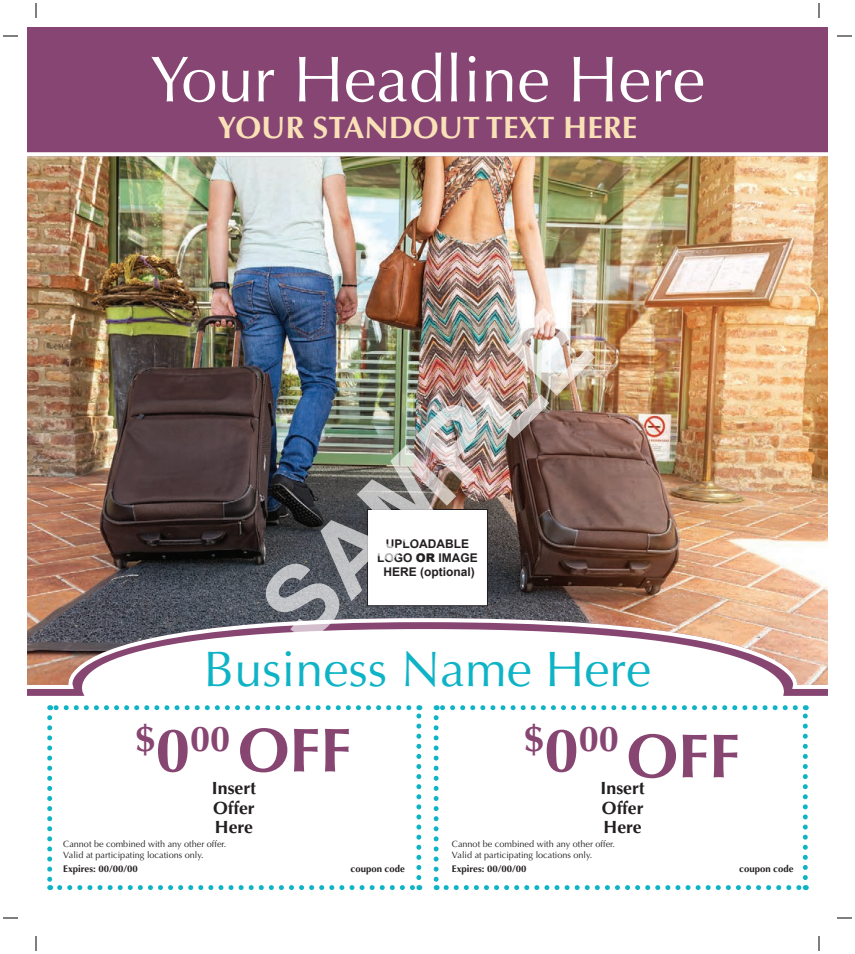
<style>
.page{position:relative;width:855px;height:954px;background:#fff}
.page>*{position:absolute;margin:0;border:0;box-sizing:border-box;transform-origin:0 0}
.t1{font:700 100px "Arial";color:rgb(255 255 255/.65)}
.t2{font:65px "Optima LT Std";color:#fff}
.t3{font:700 62px "Optima";color:#874572}
.t4{font:700 62px "Optima LT Std";color:#874572}
.t5{font:50px "Optima LT Std";color:#0eb3c6}
.t6{font:700 36.1px "Optima LT Std";color:#874572}
.t7{font:700 31px "Optima LT Std";color:#f9e0b7}
.t8{font:700 17.7px/19.5px "Optima LT Std";color:#231f20;text-align:justify}
.t9{font:700 12px/14.4px "Arial";color:#231f20;text-align:center}
.t10{font:700 9.6px "Optima LT Std";color:#231f20}
.t11{font:9.1px/10.9px "Optima LT Std";color:#231f20}
.s1{font-weight:900}
.s2{font-size:62px}
</style>
<div class="page">
<svg style="left:47px;top:718px;width:5px;height:172px"></svg>
<svg style="left:60px;top:885px;width:360px;height:5px"></svg>
<svg style="left:416px;top:705px;width:5px;height:173px"></svg>
<svg style="left:50px;top:705px;width:359px;height:5px"></svg>
<svg style="left:434px;top:718px;width:5px;height:172px"></svg>
<svg style="left:446px;top:885px;width:360px;height:5px"></svg>
<svg style="left:803px;top:705px;width:5px;height:173px"></svg>
<svg style="left:436px;top:705px;width:359px;height:5px"></svg>
<div style="left:27px;top:27px;width:801px;height:133px;background:#864572"></div>
<img style="left:27px;top:152px;width:801px;height:539px">
<div style="left:368px;top:510px;width:119px;height:96px;background:#fff"></div>
<div style="left:367px;top:509px;width:121px;height:97px;border:1px solid #231f20"></div>
<svg style="left:3px;top:35px;width:15px;height:2px"></svg>
<svg style="left:837px;top:35px;width:15px;height:2px"></svg>
<svg style="left:3px;top:917px;width:15px;height:2px"></svg>
<svg style="left:837px;top:917px;width:15px;height:2px"></svg>
<svg style="left:35px;top:3px;width:2px;height:15px"></svg>
<svg style="left:35px;top:936px;width:2px;height:15px"></svg>
<svg style="left:818px;top:3px;width:2px;height:15px"></svg>
<svg style="left:818px;top:936px;width:2px;height:15px"></svg>
<h2 class="t2" style="left:150px;top:42px;width:557px">Your Headline Here</h2>
<h3 class="t7" style="left:218px;top:110px;width:421px">YOUR STANDOUT TEXT HERE</h3>
<h1 class="t1" style="left:233px;top:577px;width:418px;rotate:-45deg">SAMPLE</h1>
<h3 class="t9" style="left:377px;top:537px;width:102px">UPLOADABLE<br>LOGO <span class="s1">OR</span> IMAGE<br>HERE (optional)</h3>
<h3 class="t5" style="left:204px;top:640px;width:449px">Business Name Here</h3>
<h3 class="t6" style="left:135px;top:717px;width:96px">$<span class="s2">0</span>00</h3>
<h3 class="t6" style="left:524px;top:717px;width:56px">$<span class="s2">0</span></h3>
<h3 class="t4" style="left:238px;top:714px;width:115px">OFF</h3>
<h3 class="t3" style="left:579px;top:720px;width:163px"><sup>00</sup> OFF</h3>
<h3 class="t8" style="left:212px;top:779px;width:46px">Insert Offer Here</h3>
<h3 class="t8" style="left:601px;top:779px;width:46px">Insert Offer Here</h3>
<p class="t11" style="left:63px;top:839px;width:165px">Cannot be combined with any other offer.<br>Valid at participating locations only.</p>
<p class="t11" style="left:452px;top:839px;width:165px">Cannot be combined with any other offer.<br>Valid at participating locations only.</p>
<p class="t10" style="left:63px;top:863px;width:76px">Expires: 00/00/00</p>
<p class="t10" style="left:452px;top:863px;width:76px">Expires: 00/00/00</p>
<p class="t10" style="left:351px;top:863px;width:56px">coupon code</p>
<p class="t10" style="left:739px;top:863px;width:56px">coupon code</p>
</div>
